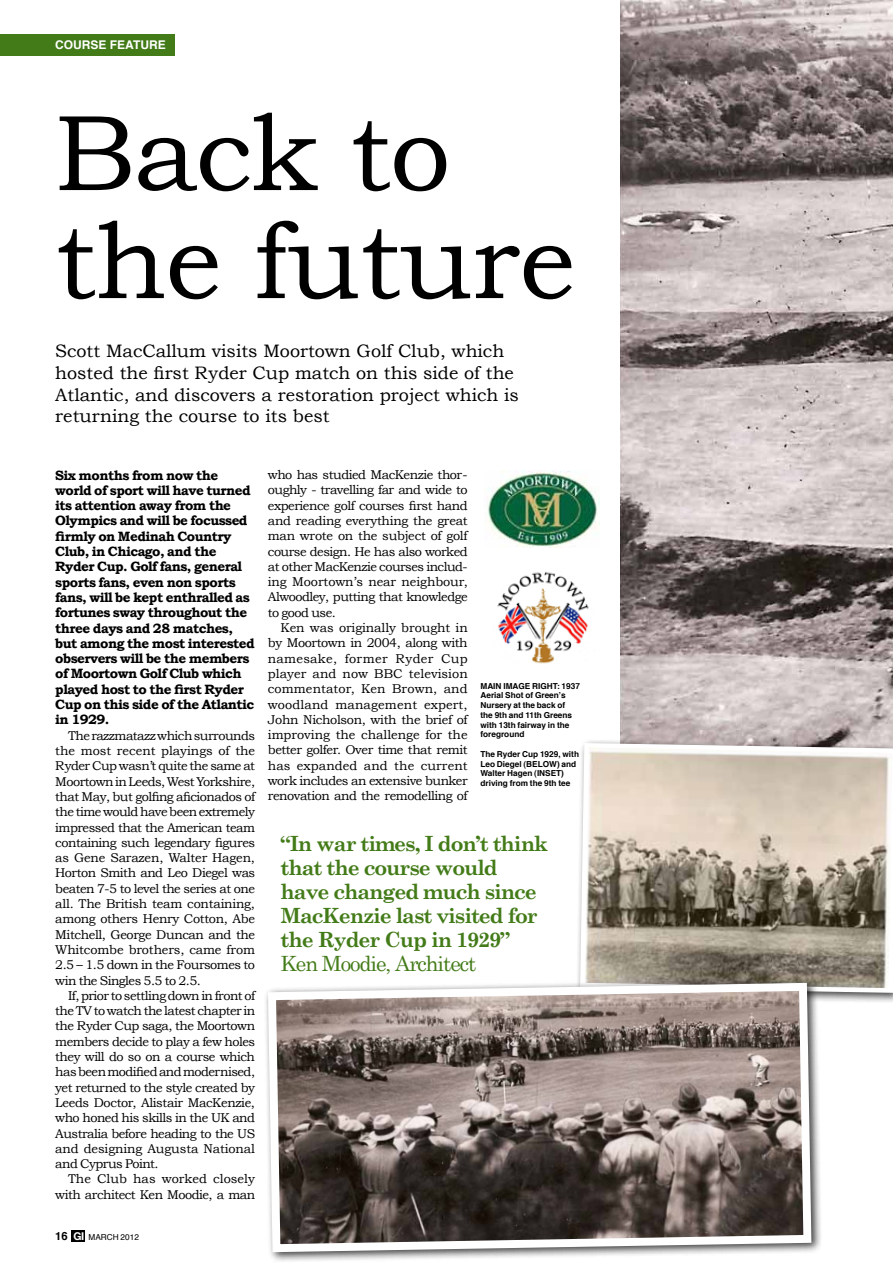
<style>
.page{position:relative;width:893px;height:1263px;background:#fff}
.page>*{position:absolute;margin:0;border:0;box-sizing:border-box;transform-origin:0 0}
.t1{font:108px/108px "Bookman Old Style";letter-spacing:-.01em;color:#000}
.t2{font:700 21px/24px "Century Schoolbook";letter-spacing:-.05em;color:#437b18}
.t3{font:18px/21.6px "Bookman Old Style";color:#000}
.t4{font:700 13.5px/15.3px "Bookman Old Style";letter-spacing:-.04em;color:#000}
.t5{font:12.75px "Bookman Old Style";letter-spacing:-.035em;color:#000}
.t6{font:12.75px "Bookman Old Style";letter-spacing:.005em;color:#000}
.t7{font:12.75px "Bookman Old Style";letter-spacing:-.015em;color:#000}
.t8{font:12.75px "Bookman Old Style";color:#000}
.t9{font:12.75px "Bookman Old Style";letter-spacing:-.01em;color:#000}
.t10{font:12.75px "Bookman Old Style";letter-spacing:-.005em;color:#000}
.t11{font:12.75px "Bookman Old Style";letter-spacing:.01em;color:#000}
.t12{font:12.75px "Bookman Old Style";letter-spacing:.02em;color:#000}
.t13{font:700 12px "Helvetica";color:#fff}
.t14{font:700 8.25px/9.8px "Helvetica";color:#000}
.t15{font:8.25px "Helvetica";color:#000}
.s1{font-weight:400}
.s2{font-weight:700;font-size:11.25px}
.s3{font-family:"Helvetica Neue";font-weight:700;font-size:10.8px;color:#fff}
</style>
<div class="page">
<img style="left:621px;top:0;width:272px;height:738px">
<div style="left:575px;top:738px;width:318px;height:266px;background:#000;opacity:.75"></div>
<svg style="left:578px;top:741px;width:315px;height:254px;background:#b4aa9c"></svg>
<div style="left:263px;top:977px;width:559px;height:286px;background:#000;opacity:.75"></div>
<svg style="left:264px;top:979px;width:551px;height:277px;background:#837974"></svg>
<img style="left:497px;top:571px;width:92px;height:93px">
<img style="left:488px;top:470px;width:111px;height:78px">
<div style="left:71px;top:1230px;width:14px;height:11px;background:#000"></div>
<div style="left:0;top:34px;width:174px;height:21px;background:#437b18"></div>
<p class="t13" style="left:55px;top:35px;width:112px">COURSE Feature</p>
<p class="t1" style="left:55px;top:99px;width:522px">Back to the future</p>
<p class="t3" style="left:55px;top:340px;width:465px">Scott MacCallum visits Moortown Golf Club, which hosted the first Ryder Cup match on this side of the Atlantic, and discovers a restoration project which is returning the course to its best</p>
<p class="t4" style="left:55px;top:467px;width:201px">Six months from now the world of sport will have turned its attention away from the<br>Olympics and will be focussed firmly on Medinah Country<br>Club, in Chicago, and the<br>Ryder Cup. Golf fans, general sports fans, even non sports fans, will be kept enthralled as fortunes sway throughout the three days and 28 matches, but among the most interested observers will be the members of Moortown Golf Club which played host to the first Ryder<br>Cup on this side of the Atlantic in 1929.</p>
<p class="t5" style="left:68px;top:728px;width:189px">The razzmatazz which surrounds</p>
<p class="t8" style="left:55px;top:743px;width:201px">the most recent playings of the</p>
<p class="t5" style="left:55px;top:759px;width:201px">Ryder Cup wasn’t quite the same at</p>
<p class="t5" style="left:55px;top:774px;width:201px">Moortown in Leeds, West Yorkshire,</p>
<p class="t5" style="left:55px;top:789px;width:201px">that May, but golfing aficionados of</p>
<p class="t5" style="left:55px;top:804px;width:201px">the time would have been extremely</p>
<p class="t5" style="left:55px;top:820px;width:201px">impressed that the American team</p>
<p class="t5" style="left:55px;top:835px;width:201px">containing such legendary figures</p>
<p class="t7" style="left:55px;top:850px;width:201px">as Gene Sarazen, Walter Hagen,</p>
<p class="t5" style="left:55px;top:866px;width:201px">Horton Smith and Leo Diegel was</p>
<p class="t5" style="left:55px;top:881px;width:201px">beaten 7-5 to level the series at one</p>
<p class="t7" style="left:55px;top:896px;width:201px">all. The British team containing,</p>
<p class="t5" style="left:55px;top:912px;width:201px">among others Henry Cotton, Abe</p>
<p class="t5" style="left:55px;top:927px;width:201px">Mitchell, George Duncan and the</p>
<p class="t9" style="left:55px;top:942px;width:201px">Whitcombe brothers, came from</p>
<p class="t5" style="left:55px;top:957px;width:201px">2.5 – 1.5 down in the Foursomes to</p>
<p class="t5" style="left:55px;top:973px;width:147px">win the Singles 5.5 to 2.5.</p>
<p class="t5" style="left:68px;top:988px;width:189px">If, prior to settling down in front of</p>
<p class="t5" style="left:55px;top:1003px;width:201px">the TV to watch the latest chapter in</p>
<p class="t5" style="left:55px;top:1019px;width:201px">the Ryder Cup saga, the Moortown</p>
<p class="t5" style="left:55px;top:1034px;width:201px">members decide to play a few holes</p>
<p class="t5" style="left:55px;top:1049px;width:201px">they will do so on a course which</p>
<p class="t5" style="left:55px;top:1065px;width:201px">has been modified and modernised,</p>
<p class="t5" style="left:55px;top:1080px;width:201px">yet returned to the style created by</p>
<p class="t5" style="left:55px;top:1095px;width:201px">Leeds Doctor, Alistair MacKenzie,</p>
<p class="t5" style="left:55px;top:1110px;width:201px">who honed his skills in the UK and</p>
<p class="t5" style="left:55px;top:1126px;width:201px">Australia before heading to the US</p>
<p class="t9" style="left:55px;top:1141px;width:201px">and designing Augusta National</p>
<p class="t5" style="left:55px;top:1156px;width:105px">and Cyprus Point.</p>
<p class="t6" style="left:68px;top:1172px;width:188px">The Club has worked closely</p>
<p class="t5" style="left:55px;top:1187px;width:201px">with architect Ken Moodie, a man</p>
<p class="t5" style="left:268px;top:467px;width:201px">who has studied MacKenzie thor-</p>
<p class="t5" style="left:268px;top:483px;width:201px">oughly - travelling far and wide to</p>
<p class="t5" style="left:268px;top:498px;width:201px">experience golf courses first hand</p>
<p class="t5" style="left:268px;top:513px;width:201px">and reading everything the great</p>
<p class="t5" style="left:268px;top:529px;width:201px">man wrote on the subject of golf</p>
<p class="t5" style="left:268px;top:544px;width:201px">course design. He has also worked</p>
<p class="t5" style="left:268px;top:559px;width:201px">at other MacKenzie courses includ-</p>
<p class="t10" style="left:268px;top:574px;width:201px">ing Moortown’s near neighbour,</p>
<p class="t5" style="left:268px;top:590px;width:201px">Alwoodley, putting that knowledge</p>
<p class="t5" style="left:268px;top:605px;width:69px">to good use.</p>
<p class="t10" style="left:281px;top:620px;width:189px">Ken was originally brought in</p>
<p class="t5" style="left:268px;top:636px;width:201px">by Moortown in 2004, along with</p>
<p class="t12" style="left:268px;top:651px;width:201px">namesake, former Ryder Cup</p>
<p class="t6" style="left:268px;top:666px;width:201px">player and now BBC television</p>
<p class="t6" style="left:268px;top:682px;width:201px">commentator, Ken Brown, and</p>
<p class="t11" style="left:268px;top:697px;width:201px">woodland management expert,</p>
<p class="t5" style="left:268px;top:712px;width:201px">John Nicholson, with the brief of</p>
<p class="t8" style="left:268px;top:727px;width:201px">improving the challenge for the</p>
<p class="t5" style="left:268px;top:743px;width:201px">better golfer. Over time that remit</p>
<p class="t6" style="left:268px;top:758px;width:201px">has expanded and the current</p>
<p class="t5" style="left:268px;top:773px;width:201px">work includes an extensive bunker</p>
<p class="t5" style="left:268px;top:789px;width:201px">renovation and the remodelling of</p>
<p class="t14" style="left:480px;top:681px;width:101px">MAIN IMAGE RIGHT: 1937<br>Aerial Shot of Green’s<br>Nursery at the back of<br>the 9th and 11th Greens with 13th fairway in the foreground</p>
<p class="t14" style="left:480px;top:749px;width:100px">The Ryder Cup 1929, with<br>Leo Diegel (BELOW) and<br>Walter Hagen (INSET) driving from the 9th tee</p>
<p class="t2" style="left:281px;top:832px;width:269px">“In war times, I don’t think that the course would have changed much since<br>MacKenzie last visited for the Ryder Cup in 1929”<br><span class="s1">Ken Moodie, Architect</span></p>
<p class="t15" style="left:55px;top:1231px;width:85px"><span class="s2">16</span> <span class="s3">GI</span> MARCH 2012</p>
</div>
